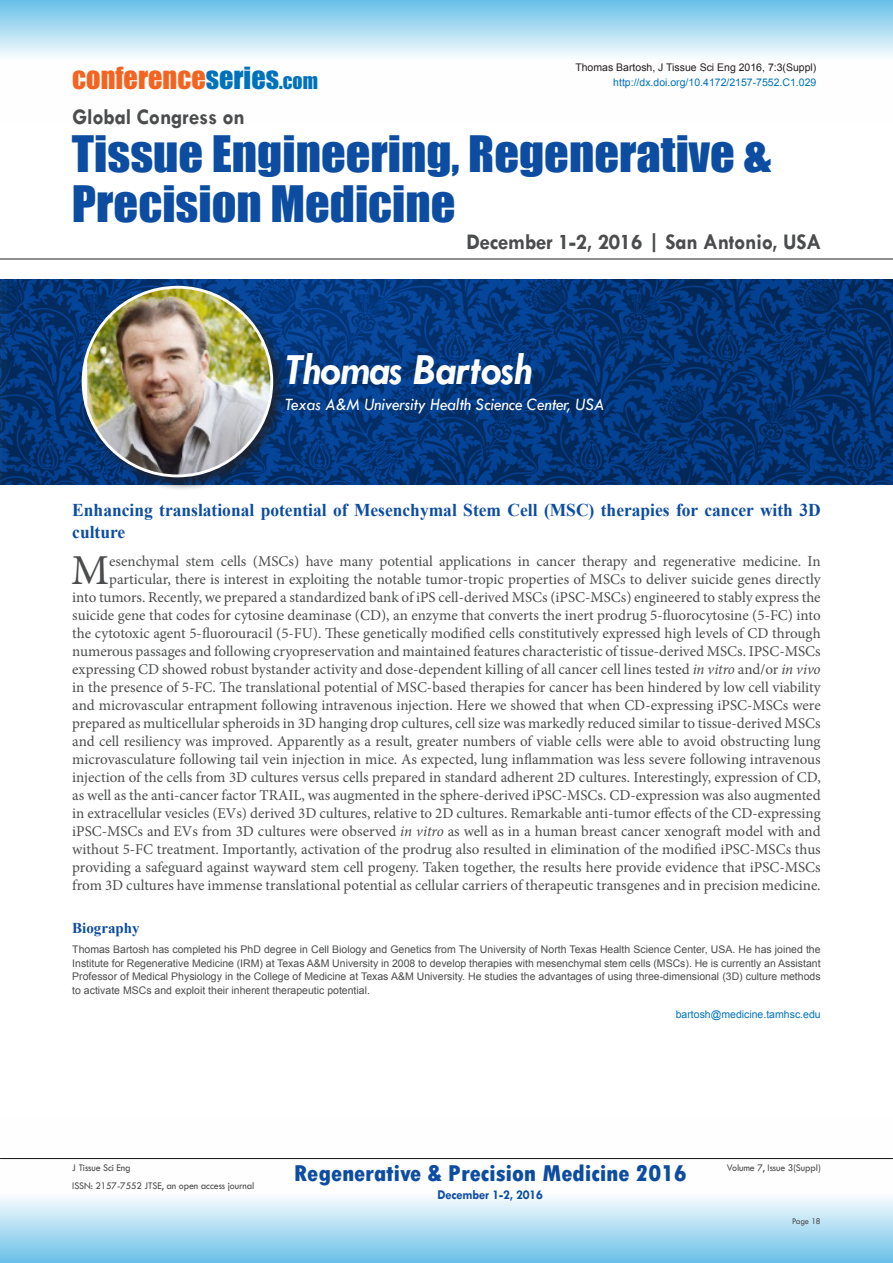
<style>
.page{position:relative;width:893px;height:1263px;background:#fff}
.page>*{position:absolute;margin:0;border:0;box-sizing:border-box;transform-origin:0 0}
.t1{font:46.2px/50.1px "Impact";color:#0d4da1;scale:1.05 1}
.t2{font:italic 700 45px "Tw Cen";letter-spacing:-.01em;color:#fff;scale:.95 1}
.t3{font:42.75px "Minion Pro";color:#4b4c4d}
.t4{font:28.2px "Impact";color:#f36421}
.t5{font:800 condensed 24px "Tw Cen";letter-spacing:-.01em;color:#0d4da1;scale:1.1 1}
.t6{font:700 22.5px "Tw Cen";letter-spacing:-.01em;color:#4b4c4d;scale:.95 1}
.t7{font:700 18px/21.6px "Times New Roman";color:#0d4da1}
.t8{font:italic 18px "Tw Cen";letter-spacing:-.01em;color:#fff;scale:.95 1}
.t9{font:15px/18px "Minion Pro";color:#4b4c4d;text-align:right}
.t10{font:700 15px "Times New Roman";color:#0d4da1}
.t11{font:700 13.5px "Tw Cen";letter-spacing:-.01em;color:#0d4da1;scale:.95 1}
.t12{font:10.5px/13.5px "Arial";color:#4b4c4d;text-align:justify}
.t13{font:10.5px "Tw Cen";letter-spacing:-.01em;color:#4b4c4d;scale:.95 1}
.t14{font:10.5px "Arial";color:#0072bc}
.t15{font:10.5px "Arial";color:#231f20}
.t16{font:9px "Tw Cen";letter-spacing:-.02em;color:#4b4c4d;scale:.95 1}
.s1{color:#0072bc}
.s2{font-size:19.8px;color:#0072bc}
.s3{font-style:italic}
</style>
<div class="page">
<svg style="left:0;top:1159px;width:893px;height:104px"></svg>
<svg style="left:0;top:0;width:893px;height:57px"></svg>
<hr style="left:0;top:259px;width:893px;height:1px;background:#231f20">
<hr style="left:0;top:1158px;width:893px;height:1px;background:#231f20">
<img style="left:0;top:279px;width:893px;height:205px">
<div style="left:79px;top:284px;width:208px;height:207px;background:#231f20;opacity:.75"></div>
<img style="left:87px;top:287px;width:185px;height:189px">
<h3 class="t4" style="left:72px;top:56px;width:247px">conference<span class="s1">series</span><span class="s2">.com</span></h3>
<p class="t15" style="left:575px;top:61px;width:243px">Thomas Bartosh, J Tissue Sci Eng 2016, 7:3(Suppl)</p>
<p class="t14" style="left:613px;top:75px;width:205px">http://dx.doi.org/10.4172/2157-7552.C1.029</p>
<h3 class="t6" style="left:73px;top:103px;width:183px">Global Congress on</h3>
<h1 class="t1" style="left:72px;top:128px;width:667px">Tissue Engineering, Regenerative &amp;<br>Precision Medicine</h1>
<h3 class="t6" style="left:466px;top:228px;width:375px">December 1-2, 2016 | San Antonio, USA</h3>
<p class="t2" style="left:285px;top:343px;width:262px">Thomas Bartosh</p>
<p class="t8" style="left:285px;top:393px;width:337px">Texas A&amp;M University Health Science Center, USA</p>
<p class="t7" style="left:72px;top:499px;width:750px">Enhancing translational potential of Mesenchymal Stem Cell (MSC) therapies for cancer with 3D culture</p>
<p class="t3" style="left:71px;top:542px;width:40px">M</p>
<p class="t9" style="left:72px;top:553px;width:750px">esenchymal stem cells (MSCs) have many potential applications in cancer therapy and regenerative medicine. In particular, there is interest in exploiting the notable tumor-tropic properties of MSCs to deliver suicide genes directly<br>into tumors. Recently, we prepared a standardized bank of iPS cell-derived MSCs (iPSC-MSCs) engineered to stably express the suicide gene that codes for cytosine deaminase (CD), an enzyme that converts the inert prodrug 5-fluorocytosine (5-FC) into the cytotoxic agent 5-fluorouracil (5-FU). These genetically modified cells constitutively expressed high levels of CD through numerous passages and following cryopreservation and maintained features characteristic of tissue-derived MSCs. IPSC-MSCs expressing CD showed robust bystander activity and dose-dependent killing of all cancer cell lines tested <span class="s3">in vitro</span> and/or <span class="s3">in vivo </span>in the presence of 5-FC. The translational potential of MSC-based therapies for cancer has been hindered by low cell viability and microvascular entrapment following intravenous injection. Here we showed that when CD-expressing iPSC-MSCs were prepared as multicellular spheroids in 3D hanging drop cultures, cell size was markedly reduced similar to tissue-derived MSCs and cell resiliency was improved. Apparently as a result, greater numbers of viable cells were able to avoid obstructing lung microvasculature following tail vein injection in mice. As expected, lung inflammation was less severe following intravenous injection of the cells from 3D cultures versus cells prepared in standard adherent 2D cultures. Interestingly, expression of CD, as well as the anti-cancer factor TRAIL, was augmented in the sphere-derived iPSC-MSCs. CD-expression was also augmented in extracellular vesicles (EVs) derived 3D cultures, relative to 2D cultures. Remarkable anti-tumor effects of the CD-expressing iPSC-MSCs and EVs from 3D cultures were observed <span class="s3">in vitro</span> as well as in a human breast cancer xenograft model with and without 5-FC treatment. Importantly, activation of the prodrug also resulted in elimination of the modified iPSC-MSCs thus providing a safeguard against wayward stem cell progeny. Taken together, the results here provide evidence that iPSC-MSCs from 3D cultures have immense translational potential as cellular carriers of therapeutic transgenes and in precision medicine.</p>
<p class="t10" style="left:72px;top:918px;width:69px">Biography</p>
<p class="t12" style="left:72px;top:943px;width:750px">Thomas Bartosh has completed his PhD degree in Cell Biology and Genetics from The University of North Texas Health Science Center, USA. He has joined the Institute for Regenerative Medicine (IRM) at Texas A&amp;M University in 2008 to develop therapies with mesenchymal stem cells (MSCs). He is currently an Assistant Professor of Medical Physiology in the College of Medicine at Texas A&amp;M University. He studies the advantages of using three-dimensional (3D) culture methods to activate MSCs and exploit their inherent therapeutic potential.</p>
<p class="t14" style="left:676px;top:1007px;width:146px">bartosh@medicine.tamhsc.edu</p>
<h3 class="t5" style="left:294px;top:1159px;width:359px">Regenerative &amp; Precision Medicine 2016</h3>
<p class="t11" style="left:437px;top:1186px;width:113px">December 1-2, 2016</p>
<p class="t13" style="left:72px;top:1162px;width:63px">J Tissue Sci Eng</p>
<p class="t13" style="left:727px;top:1162px;width:100px">Volume 7, Issue 3(Suppl)</p>
<p class="t13" style="left:72px;top:1179px;width:193px">ISSN: 2157-7552 JTSE, an open access journal</p>
<p class="t16" style="left:792px;top:1215px;width:32px">Page 18</p>
</div>
